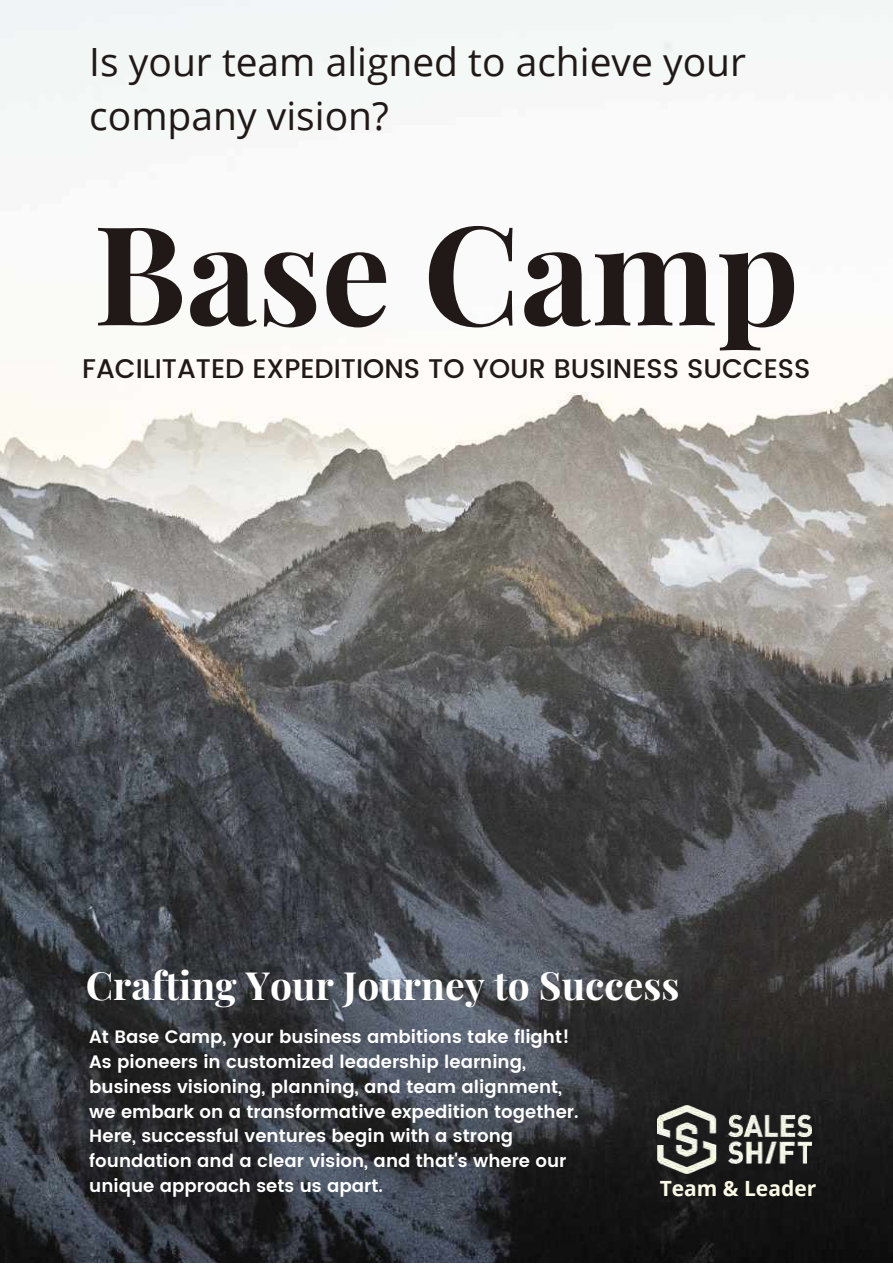
<style>
.page{position:relative;width:893px;height:1264px;background:#fff}
.page>*{position:absolute;margin:0;border:0;box-sizing:border-box;transform-origin:0 0}
.t1{font:700 137.85px "Playfair Display";color:#201917}
.t2{font:39px/54px "Open Sans";color:#201917}
.t3{font:700 39px "Playfair Display";color:#fff}
.t4{font:500 27px "Poppins";color:#201917}
.t5{font:700 21px "Open Sans";color:#fbfae6}
.t6{font:600 18px/24.8px "Poppins";color:#fff}
</style>
<div class="page">
<img style="left:0;top:0;width:892px;height:1262px">
<img style="left:657px;top:1105px;width:154px;height:67px">
<h2 class="t2" style="left:89px;top:34px;width:658px">Is your team aligned to achieve your company vision?</h2>
<h1 class="t1" style="left:93px;top:176px;width:707px">Base Camp</h1>
<h3 class="t4" style="left:82px;top:352px;width:729px">FACILITATED EXPEDITIONS TO YOUR BUSINESS SUCCESS</h3>
<h2 class="t3" style="left:86px;top:957px;width:595px">Crafting Your Journey to Success</h2>
<p class="t6" style="left:89px;top:1024px;width:490px">At Base Camp, your business ambitions take flight!<br>As pioneers in customized leadership learning, business visioning, planning, and team alignment, we embark on a transformative expedition together.<br>Here, successful ventures begin with a strong foundation and a clear vision, and that's where our unique approach sets us apart.</p>
<p class="t5" style="left:659px;top:1173px;width:158px">Team &amp; Leader</p>
</div>
